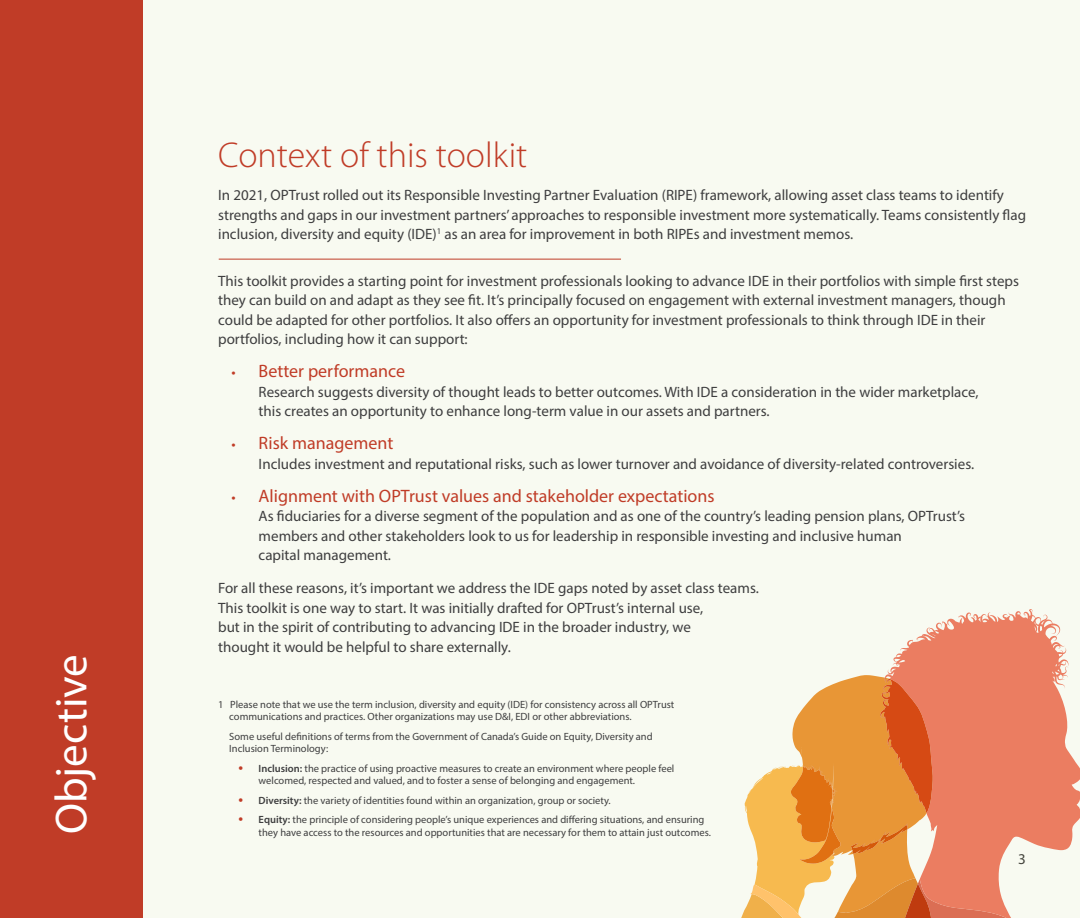
<style>
.page{position:relative;width:1080px;height:918px;background:#fff}
.page>*{position:absolute;margin:0;border:0;box-sizing:border-box;transform-origin:0 0}
.t1{font:45px "Myriad Pro";color:#fff}
.t2{font:300 36px "Myriad Pro";color:#c03c27}
.t3{font:18px "Myriad Pro";color:#c03c27}
.t4{font:15px/19.5px "Myriad Pro";color:#3e3e3f}
.t5{font:10.5px/12.6px "Myriad Pro";color:#3e3e3f}
.s1{font-size:15px}
.s2{font-weight:600;font-size:15px;color:#c03c27}
.s3{font-weight:600}
</style>
<div class="page">
<div style="left:143px;top:0;width:937px;height:918px;background:#f8faf1"></div>
<div style="left:0;top:0;width:143px;height:918px;background:#c03c27"></div>
<svg style="left:886px;top:609px;width:194px;height:215px;fill:#eb7d61"></svg>
<svg style="left:741px;top:675px;width:334px;height:243px"></svg>
<hr style="left:219px;top:259px;width:402px;height:1px;background:#c03c27">
<p class="t1" style="left:44px;top:834px;width:181px;rotate:-90deg">Objective</p>
<p class="t2" style="left:218px;top:136px;width:311px">Context of this toolkit</p>
<p class="t4" style="left:218px;top:185px;width:809px">In 2021, OPTrust rolled out its Responsible Investing Partner Evaluation (RIPE) framework, allowing asset class teams to identify strengths and gaps in our investment partners’ approaches to responsible investment more systematically. Teams consistently flag inclusion, diversity and equity (IDE)<sup>1</sup> as an area for improvement in both RIPEs and investment memos.</p>
<p class="t4" style="left:218px;top:271px;width:802px">This toolkit provides a starting point for investment professionals looking to advance IDE in their portfolios with simple first steps they can build on and adapt as they see fit. It’s principally focused on engagement with external investment managers, though could be adapted for other portfolios. It also offers an opportunity for investment professionals to think through IDE in their portfolios, including how it can support:</p>
<p class="t3" style="left:232px;top:360px;width:175px"><span class="s1">•</span> Better performance</p>
<p class="t4" style="left:259px;top:382px;width:721px">Research suggests diversity of thought leads to better outcomes. With IDE a consideration in the wider marketplace, this creates an opportunity to enhance long-term value in our assets and partners.</p>
<p class="t3" style="left:232px;top:432px;width:163px"><span class="s1">•</span> Risk management</p>
<p class="t4" style="left:259px;top:454px;width:717px">Includes investment and reputational risks, such as lower turnover and avoidance of diversity-related controversies.</p>
<p class="t3" style="left:232px;top:485px;width:484px"><span class="s1">•</span> Alignment with OPTrust values and stakeholder expectations</p>
<p class="t4" style="left:259px;top:506px;width:708px">As fiduciaries for a diverse segment of the population and as one of the country’s leading pension plans, OPTrust’s members and other stakeholders look to us for leadership in responsible investing and inclusive human<br>capital management.</p>
<p class="t4" style="left:218px;top:578px;width:542px">For all these reasons, it’s important we address the IDE gaps noted by asset class teams.<br>This toolkit is one way to start. It was initially drafted for OPTrust’s internal use,<br>but in the spirit of contributing to advancing IDE in the broader industry, we<br>thought it would be helpful to share externally.</p>
<p class="t5" style="left:229px;top:698px;width:447px;text-indent:-11px">1 Please note that we use the term inclusion, diversity and equity (IDE) for consistency across all OPTrust communications and practices. Other organizations may use D&amp;I, EDI or other abbreviations.</p>
<p class="t5" style="left:229px;top:730px;width:425px">Some useful definitions of terms from the Government of Canada’s Guide on Equity, Diversity and<br>Inclusion Terminology:</p>
<p class="t5" style="left:259px;top:762px;width:417px;text-indent:-20px"><span class="s2">•</span> <span class="s3">Inclusion:</span> the practice of using proactive measures to create an environment where people feel welcomed, respected and valued, and to foster a sense of belonging and engagement.</p>
<p class="t5" style="left:238px;top:794px;width:374px"><span class="s2">•</span> <span class="s3">Diversity:</span> the variety of identities found within an organization, group or society.</p>
<p class="t5" style="left:259px;top:813px;width:454px;text-indent:-20px"><span class="s2">•</span> <span class="s3">Equity:</span> the principle of considering people’s unique experiences and differing situations, and ensuring they have access to the resources and opportunities that are necessary for them to attain just outcomes.</p>
<p class="t4" style="left:1018px;top:849px;width:9px">3</p>
</div>
